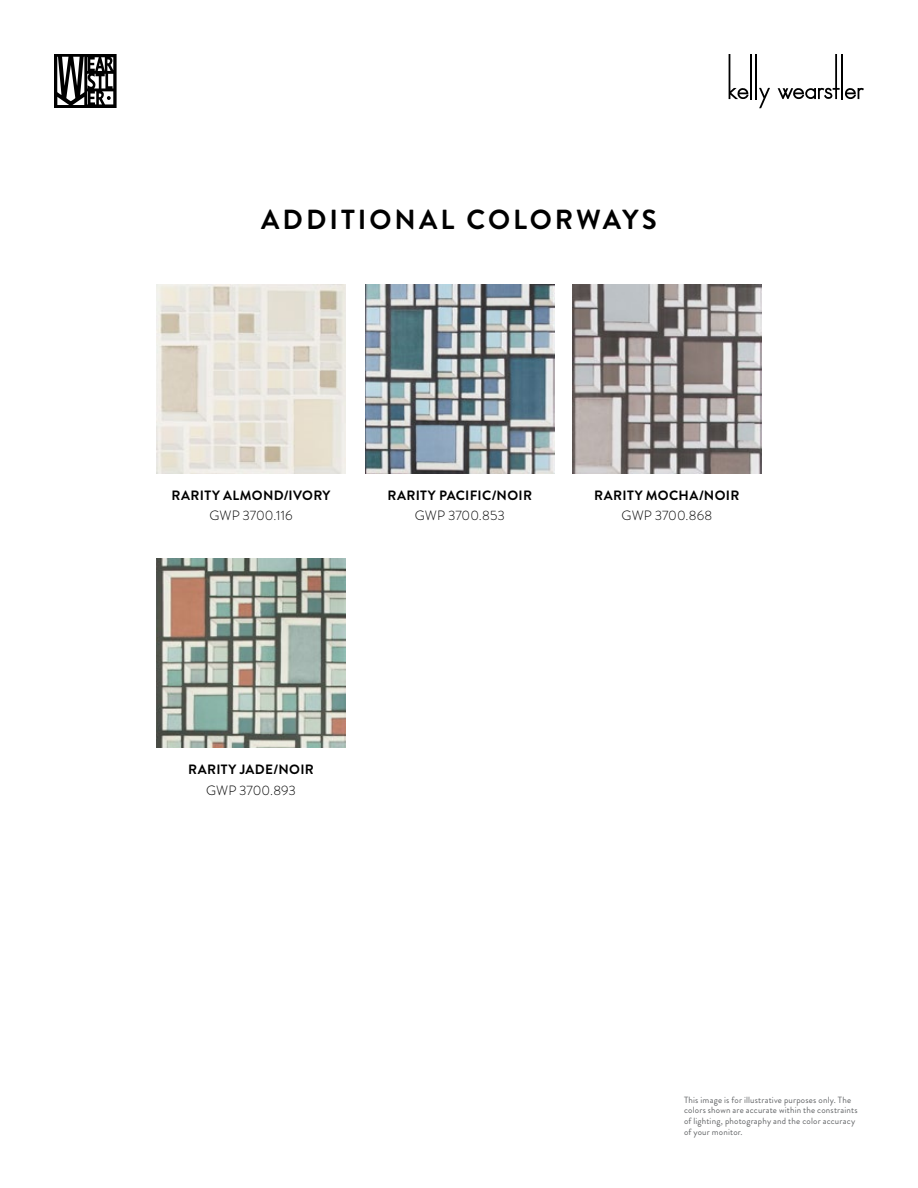
<style>
.page{position:relative;width:918px;height:1188px;background:#fff}
.page>*{position:absolute;margin:0;border:0;box-sizing:border-box;transform-origin:0 0}
.t1{font:700 27.6px "Brandon Grotesque";letter-spacing:.11em;color:#000}
.t2{font:700 13.5px "Brandon Grotesque";letter-spacing:.025em;color:#000}
.t3{font:300 13.5px "Brandon Grotesque";color:#000}
.t4{font:9px/10.8px "Brandon Grotesque";letter-spacing:.02em;color:#626466}
</style>
<div class="page">
<svg style="left:54px;top:54px;width:63px;height:54px"></svg>
<hr style="left:750px;top:54px;width:2px;height:45px;background:#000">
<hr style="left:755px;top:54px;width:2px;height:45px;background:#000">
<svg style="left:759px;top:88px;width:11px;height:20px"></svg>
<svg style="left:778px;top:54px;width:86px;height:45px"></svg>
<svg style="left:729px;top:54px;width:20px;height:45px"></svg>
<img style="left:365px;top:284px;width:189px;height:189px">
<img style="left:572px;top:284px;width:189px;height:189px">
<img style="left:157px;top:284px;width:189px;height:189px">
<img style="left:157px;top:559px;width:189px;height:189px">
<h1 class="t1" style="left:261px;top:201px;width:397px">ADDITIONAL COLORWAYS</h1>
<h2 class="t2" style="left:172px;top:485px;width:160px">RARITY ALMOND/IVORY</h2>
<h2 class="t3" style="left:210px;top:506px;width:85px">GWP 3700.116</h2>
<h2 class="t2" style="left:388px;top:485px;width:146px">RARITY PACIFIC/NOIR</h2>
<h2 class="t3" style="left:415px;top:506px;width:91px">GWP 3700.853</h2>
<h2 class="t2" style="left:594px;top:485px;width:147px">RARITY MOCHA/NOIR</h2>
<h2 class="t3" style="left:622px;top:506px;width:92px">GWP 3700.868</h2>
<h2 class="t2" style="left:188px;top:760px;width:127px">RARITY JADE/NOIR</h2>
<h2 class="t3" style="left:206px;top:781px;width:91px">GWP 3700.893</h2>
<p class="t4" style="left:684px;top:1094px;width:175px">This image is for illustrative purposes only. The colors shown are accurate within the constraints of lighting, photography and the color accuracy of your monitor.</p>
</div>
